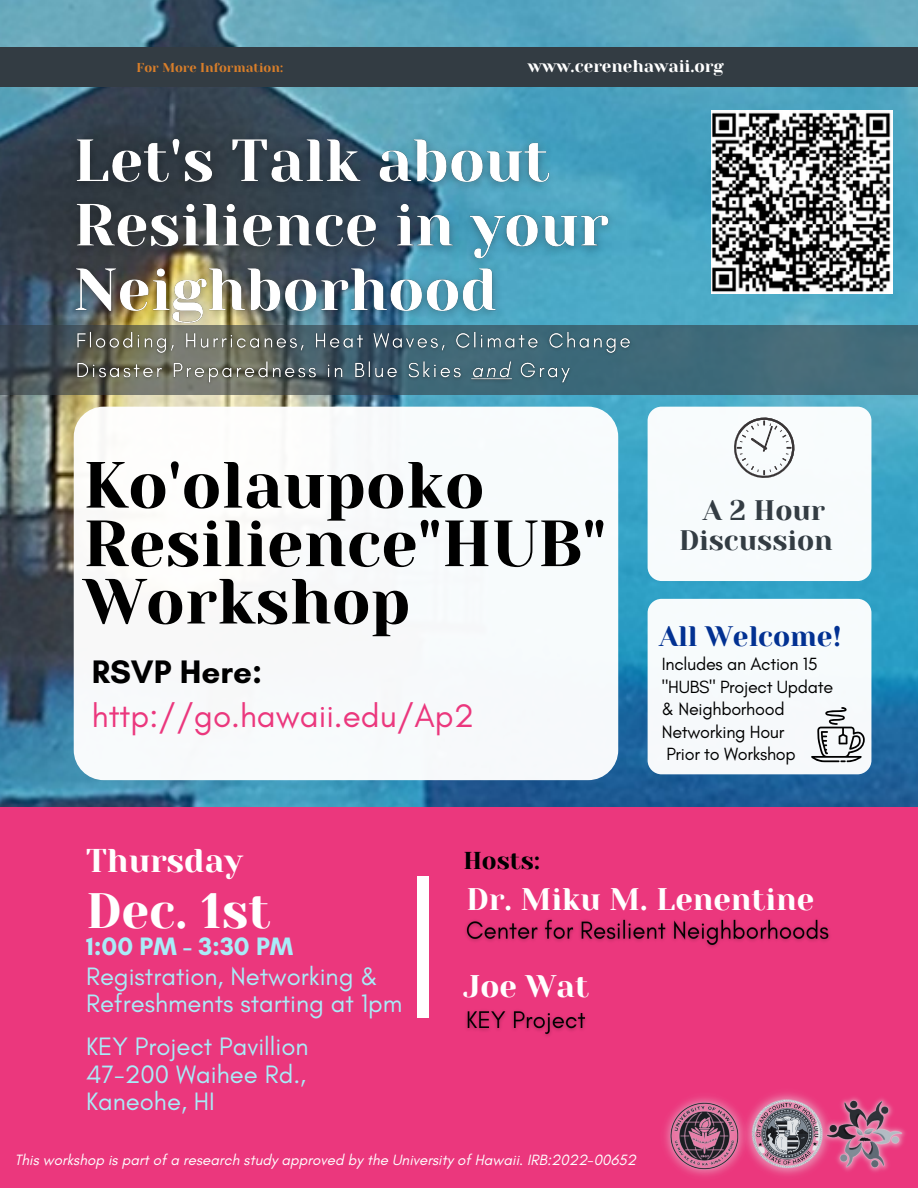
<style>
.page{position:relative;width:918px;height:1188px;background:#eb377d}
.page>*{position:absolute;margin:0;border:0;box-sizing:border-box;transform-origin:0 0}
.t1{font:65.1px/58.5px "Yeseva One";color:#000}
.t2{font:63.6px "Yeseva One";color:#000}
.t3{font:49.5px "Yeseva One";color:#fff}
.t4{font:33.15px "Glacial Indifference";color:#eb377d}
.t5{font:700 33.15px "Glacial Indifference";color:#000}
.t6{font:32.85px "Yeseva One";color:#fff}
.t7{font:31.2px "Yeseva One";color:#fff}
.t8{font:28.05px/30.2px "Yeseva One";color:#333c43;text-align:center}
.t9{font:28.05px "Yeseva One";color:#023192}
.t10{font:25.65px/27.8px "Glacial Indifference";color:#a9ecf8}
.t11{font:700 25.65px "Glacial Indifference";color:#a9ecf8}
.t12{font:24.3px "Yeseva One";color:#000}
.t13{font:18px/22.5px "Glacial Indifference";letter-spacing:-.015em;color:#000}
.t14{font:17.1px "Yeseva One";color:#fff}
.t15{font:italic 15.15px "Glacial Indifference";color:#fff}
.t16{font:12.9px "Yeseva One";color:#d87e2a}
</style>
<div class="page">
<img style="left:0;top:0;width:918px;height:807px">
<div style="left:74px;top:407px;width:544px;height:373px;background:#f7fafb;border-radius:30px"></div>
<div style="left:418px;top:876px;width:11px;height:141px;background:#fff"></div>
<div style="left:648px;top:599px;width:223px;height:175px;background:#f7fafc;border-radius:14px"></div>
<div style="left:648px;top:407px;width:223px;height:174px;background:#f7fbfd;border-radius:14px"></div>
<svg style="left:734px;top:417px;width:61px;height:61px"></svg>
<div style="left:0;top:47px;width:918px;height:40px;background:#333c43"></div>
<svg style="left:0;top:325px;width:918px;height:70px;background:#436470"></svg>
<svg style="left:811px;top:707px;width:54px;height:55px"></svg>
<img style="left:664px;top:1097px;width:75px;height:79px">
<img style="left:739px;top:1093px;width:82px;height:83px">
<img style="left:821px;top:1097px;width:84px;height:75px">
<img style="left:711px;top:111px;width:181px;height:182px">
<img style="left:59px;top:114px;width:565px;height:227px">
<img style="left:465px;top:919px;width:365px;height:28px">
<img style="left:71px;top:321px;width:576px;height:68px">
<img style="left:466px;top:1010px;width:120px;height:26px">
<p class="t16" style="left:137px;top:60px;width:148px">For More Information:</p>
<p class="t14" style="left:528px;top:57px;width:198px">www.cerenehawaii.org</p>
<h1 class="t1" style="left:83px;top:456px;width:525px">Ko'olaupoko<br>Resilience"HUB"</h1>
<h2 class="t2" style="left:83px;top:565px;width:329px">Workshop</h2>
<p class="t5" style="left:92px;top:652px;width:172px">RSVP Here:</p>
<p class="t4" style="left:92px;top:696px;width:384px">http://go.hawaii.edu/Ap2</p>
<p class="t8" style="left:679px;top:496px;width:155px">A 2 Hour<br>Discussion</p>
<p class="t9" style="left:659px;top:620px;width:184px">All Welcome!</p>
<p class="t13" style="left:662px;top:653px;width:173px">Includes an Action 15 "HUBS" Project Update &amp; Neighborhood<br>Networking Hour<br>Prior to Workshop</p>
<p class="t6" style="left:86px;top:842px;width:158px">Thursday</p>
<h3 class="t3" style="left:86px;top:882px;width:186px">Dec. 1st</h3>
<p class="t11" style="left:86px;top:931px;width:209px">1:00 PM - 3:30 PM</p>
<p class="t10" style="left:86px;top:962px;width:318px">Registration, Networking &amp;<br>Refreshments starting at 1pm</p>
<p class="t10" style="left:86px;top:1032px;width:224px;text-align:justify">KEY Project Pavillion 47-200 Waihee Rd., Kaneohe, HI</p>
<p class="t12" style="left:463px;top:847px;width:78px">Hosts:</p>
<p class="t7" style="left:467px;top:881px;width:349px">Dr. Miku M. Lenentine</p>
<p class="t7" style="left:463px;top:969px;width:127px">Joe Wat</p>
<p class="t15" style="left:15px;top:1151px;width:623px">This workshop is part of a research study approved by the University of Hawaii. IRB:2022-00652</p>
</div>
